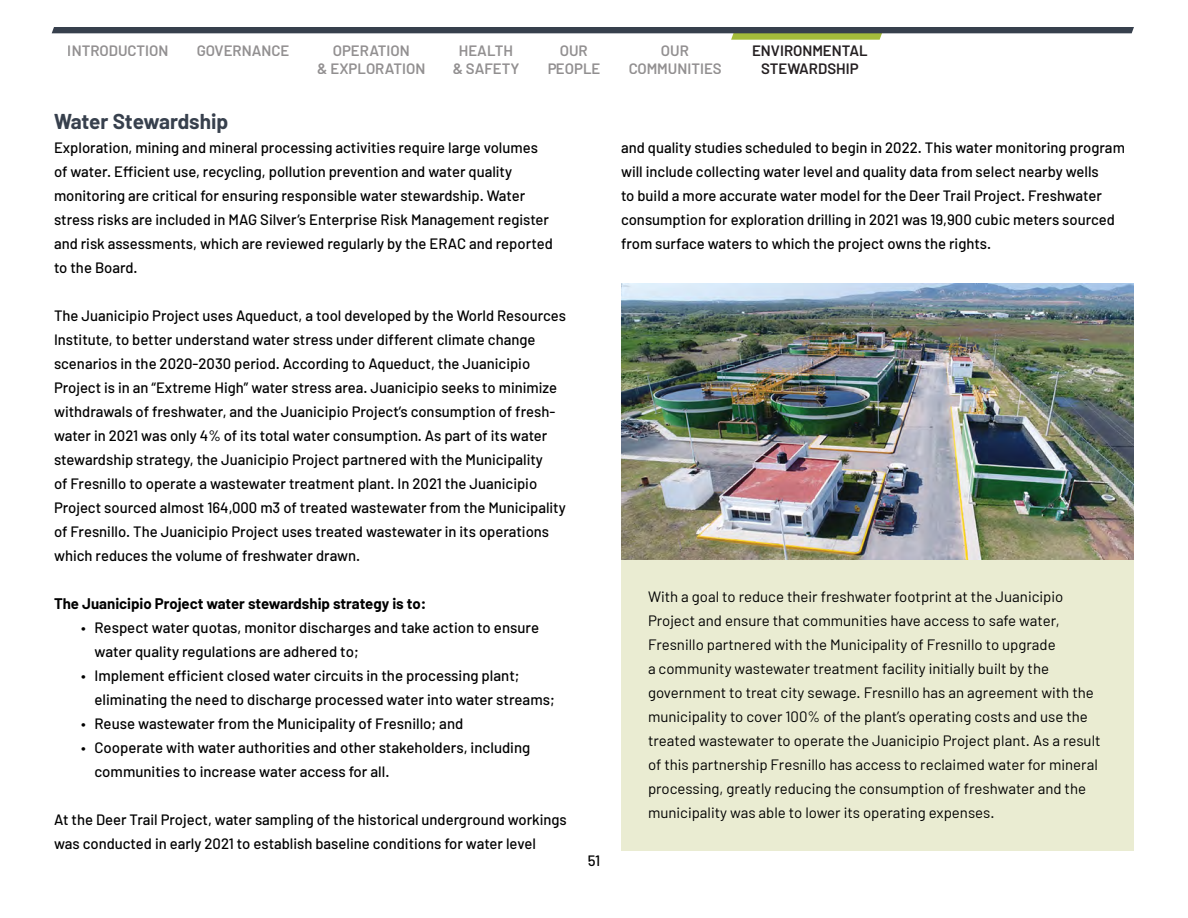
<style>
.page{position:relative;width:1188px;height:918px;background:#fff}
.page>*{position:absolute;margin:0;border:0;box-sizing:border-box;transform-origin:0 0}
.t1{font:700 21px "Barlow";letter-spacing:-.005em;color:#37404d}
.t2{font:500 15px/24px "Barlow";color:#000}
.t3{font:15px/24px "Barlow";color:#000}
.t4{font:600 15px/18px "Barlow";color:#241f21;text-align:center}
.t5{font:700 15px "Barlow";color:#000}
</style>
<div class="page">
<svg style="left:52px;top:27px;width:1082px;height:13px"></svg>
<img style="left:621px;top:284px;width:513px;height:276px">
<div style="left:621px;top:560px;width:513px;height:290px;background:#eaecd2"></div>
<p class="t4" style="left:68px;top:41px;width:102px">INTRODUCTION</p>
<p class="t4" style="left:197px;top:41px;width:94px">GOVERNANCE</p>
<p class="t4" style="left:317px;top:41px;width:110px">OPERATION<br>&amp; EXPLORATION</p>
<p class="t4" style="left:453px;top:41px;width:68px">HEALTH &amp; SAFETY</p>
<p class="t4" style="left:752px;top:41px;width:117px">ENVIRONMENTAL<br>STEWARDSHIP</p>
<p class="t4" style="left:547px;top:41px;width:55px">OUR<br>PEOPLE</p>
<p class="t4" style="left:628px;top:41px;width:95px">OUR<br>COMMUNITIES</p>
<h1 class="t1" style="left:54px;top:108px;width:176px">Water Stewardship</h1>
<p class="t2" style="left:54px;top:135px;width:500px">Exploration, mining and mineral processing activities require large volumes of water. Efficient use, recycling, pollution prevention and water quality monitoring are critical for ensuring responsible water stewardship. Water stress risks are included in MAG Silver’s Enterprise Risk Management register and risk assessments, which are reviewed regularly by the ERAC and reported to the Board.</p>
<p class="t2" style="left:54px;top:303px;width:514px">The Juanicipio Project uses Aqueduct, a tool developed by the World Resources Institute, to better understand water stress under different climate change scenarios in the 2020-2030 period. According to Aqueduct, the Juanicipio Project is in an “Extreme High” water stress area. Juanicipio seeks to minimize withdrawals of freshwater, and the Juanicipio Project’s consumption of fresh&shy;water in 2021 was only 4% of its total water consumption. As part of its water stewardship strategy, the Juanicipio Project partnered with the Municipality<br>of Fresnillo to operate a wastewater treatment plant. In 2021 the Juanicipio Project sourced almost 164,000 m3 of treated wastewater from the Municipality of Fresnillo. The Juanicipio Project uses treated wastewater in its operations which reduces the volume of freshwater drawn.</p>
<p class="t5" style="left:54px;top:594px;width:374px">The Juanicipio Project water stewardship strategy is to:</p>
<p class="t2" style="left:94px;top:615px;width:446px;text-indent:-14px">• Respect water quotas, monitor discharges and take action to ensure water quality regulations are adhered to;</p>
<p class="t2" style="left:94px;top:663px;width:462px;text-indent:-14px">• Implement efficient closed water circuits in the processing plant; eliminating the need to discharge processed water into water streams;</p>
<p class="t2" style="left:81px;top:711px;width:384px">• Reuse wastewater from the Municipality of Fresnillo; and</p>
<p class="t2" style="left:94px;top:735px;width:437px;text-indent:-14px">• Cooperate with water authorities and other stakeholders, including communities to increase water access for all.</p>
<p class="t2" style="left:54px;top:807px;width:514px">At the Deer Trail Project, water sampling of the historical underground workings was conducted in early 2021 to establish baseline conditions for water level</p>
<p class="t2" style="left:588px;top:848px;width:14px">51</p>
<p class="t2" style="left:621px;top:135px;width:505px">and quality studies scheduled to begin in 2022. This water monitoring program will include collecting water level and quality data from select nearby wells<br>to build a more accurate water model for the Deer Trail Project. Freshwater consumption for exploration drilling in 2021 was 19,900 cubic meters sourced from surface waters to which the project owns the rights.</p>
<p class="t3" style="left:648px;top:584px;width:454px">With a goal to reduce their freshwater footprint at the Juanicipio Project and ensure that communities have access to safe water, Fresnillo partnered with the Municipality of Fresnillo to upgrade<br>a community wastewater treatment facility initially built by the government to treat city sewage. Fresnillo has an agreement with the municipality to cover 100% of the plant’s operating costs and use the treated wastewater to operate the Juanicipio Project plant. As a result of this partnership Fresnillo has access to reclaimed water for mineral processing, greatly reducing the consumption of freshwater and the municipality was able to lower its operating expenses.</p>
</div>
